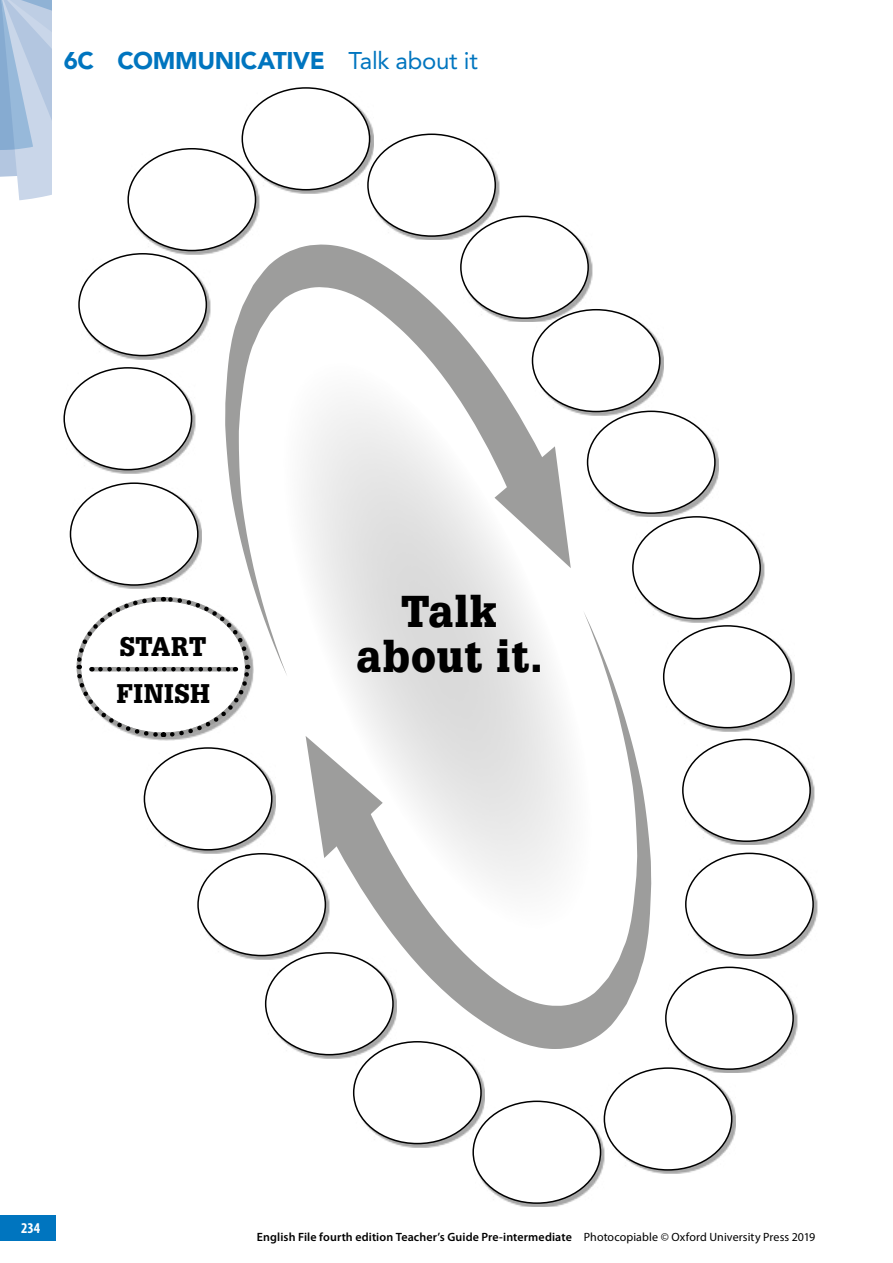
<style>
.page{position:relative;width:893px;height:1263px;background:#fff}
.page>*{position:absolute;margin:0;border:0;box-sizing:border-box;transform-origin:0 0}
.t1{font:900 43.5px/45px "Glypha LT Std";letter-spacing:.03em;color:#000;text-align:center;scale:.94 1}
.t2{font:900 26.4px/46.3px "Glypha";letter-spacing:.03em;color:#000;scale:.94 1}
.t3{font:900 24px "Avenir LT Std";letter-spacing:-.015em;color:#0075bf}
.t4{font:700 condensed 15px "Myriad Pro";color:#fff}
.t5{font:600 12px "Myriad Pro";letter-spacing:.01em;color:#000}
.s1{font-weight:400}
</style>
<div class="page">
<div style="left:0;top:1215px;width:55px;height:26px;background:#0075bf"></div>
<svg style="left:0;top:0;width:51px;height:200px;background:#b6cae2"></svg>
<div style="left:66px;top:370px;width:129px;height:104px;background:#000;opacity:.35"></div>
<div style="left:64px;top:368px;width:128px;height:102px;background:#fff;border-radius:50%"></div>
<div style="left:63px;top:367px;width:129px;height:103px;border:2px solid #000;border-radius:50%"></div>
<div style="left:73px;top:485px;width:129px;height:104px;background:#000;opacity:.35"></div>
<div style="left:70px;top:483px;width:128px;height:102px;background:#fff;border-radius:50%"></div>
<div style="left:70px;top:482px;width:129px;height:104px;border:2px solid #000;border-radius:50%"></div>
<div style="left:147px;top:750px;width:129px;height:104px;background:#000;opacity:.35"></div>
<div style="left:144px;top:748px;width:128px;height:102px;background:#fff;border-radius:50%"></div>
<div style="left:200px;top:856px;width:129px;height:103px;background:#000;opacity:.35"></div>
<div style="left:198px;top:854px;width:127px;height:101px;background:#fff;border-radius:50%"></div>
<div style="left:268px;top:955px;width:129px;height:104px;background:#000;opacity:.35"></div>
<div style="left:266px;top:953px;width:127px;height:102px;background:#fff;border-radius:50%"></div>
<div style="left:475px;top:1103px;width:129px;height:104px;background:#000;opacity:.35"></div>
<div style="left:473px;top:1101px;width:127px;height:102px;background:#fff;border-radius:50%"></div>
<div style="left:472px;top:1100px;width:129px;height:104px;border:2px solid #000;border-radius:50%"></div>
<div style="left:356px;top:1044px;width:129px;height:103px;background:#000;opacity:.35"></div>
<div style="left:354px;top:1042px;width:127px;height:101px;background:#fff;border-radius:50%"></div>
<div style="left:607px;top:1070px;width:129px;height:104px;background:#000;opacity:.35"></div>
<div style="left:604px;top:1068px;width:128px;height:102px;background:#fff;border-radius:50%"></div>
<svg style="left:265px;top:415px;width:325px;height:534px"></svg>
<div style="left:668px;top:969px;width:129px;height:104px;background:#000;opacity:.35"></div>
<div style="left:666px;top:967px;width:127px;height:102px;background:#fff;border-radius:50%"></div>
<div style="left:665px;top:966px;width:129px;height:104px;border:2px solid #000;border-radius:50%"></div>
<div style="left:688px;top:856px;width:129px;height:103px;background:#000;opacity:.35"></div>
<div style="left:686px;top:853px;width:127px;height:102px;background:#fff;border-radius:50%"></div>
<div style="left:685px;top:853px;width:129px;height:103px;border:2px solid #000;border-radius:50%"></div>
<div style="left:685px;top:742px;width:129px;height:103px;background:#000;opacity:.35"></div>
<div style="left:683px;top:739px;width:127px;height:102px;background:#fff;border-radius:50%"></div>
<div style="left:682px;top:739px;width:129px;height:103px;border:2px solid #000;border-radius:50%"></div>
<div style="left:666px;top:628px;width:129px;height:104px;background:#000;opacity:.35"></div>
<div style="left:664px;top:626px;width:127px;height:102px;background:#fff;border-radius:50%"></div>
<div style="left:663px;top:625px;width:129px;height:103px;border:2px solid #000;border-radius:50%"></div>
<div style="left:635px;top:519px;width:129px;height:104px;background:#000;opacity:.35"></div>
<div style="left:633px;top:517px;width:127px;height:102px;background:#fff;border-radius:50%"></div>
<div style="left:632px;top:516px;width:129px;height:103px;border:2px solid #000;border-radius:50%"></div>
<div style="left:590px;top:414px;width:129px;height:103px;background:#000;opacity:.35"></div>
<div style="left:588px;top:411px;width:127px;height:102px;background:#fff;border-radius:50%"></div>
<div style="left:81px;top:256px;width:129px;height:103px;background:#000;opacity:.35"></div>
<div style="left:79px;top:254px;width:127px;height:102px;background:#fff;border-radius:50%"></div>
<div style="left:78px;top:253px;width:129px;height:103px;border:2px solid #000;border-radius:50%"></div>
<div style="left:130px;top:151px;width:129px;height:103px;background:#000;opacity:.35"></div>
<div style="left:128px;top:149px;width:127px;height:102px;background:#fff;border-radius:50%"></div>
<div style="left:127px;top:148px;width:129px;height:103px;border:2px solid #000;border-radius:50%"></div>
<div style="left:245px;top:90px;width:129px;height:104px;background:#000;opacity:.35"></div>
<div style="left:242px;top:88px;width:128px;height:102px;background:#fff;border-radius:50%"></div>
<div style="left:242px;top:87px;width:128px;height:103px;border:2px solid #000;border-radius:50%"></div>
<div style="left:370px;top:137px;width:129px;height:103px;background:#000;opacity:.35"></div>
<div style="left:368px;top:134px;width:127px;height:102px;background:#fff;border-radius:50%"></div>
<div style="left:367px;top:134px;width:129px;height:103px;border:2px solid #000;border-radius:50%"></div>
<div style="left:463px;top:219px;width:129px;height:103px;background:#000;opacity:.35"></div>
<div style="left:461px;top:216px;width:127px;height:102px;background:#fff;border-radius:50%"></div>
<div style="left:535px;top:312px;width:129px;height:103px;background:#000;opacity:.35"></div>
<div style="left:532px;top:310px;width:128px;height:101px;background:#fff;border-radius:50%"></div>
<svg style="left:76px;top:596px;width:176px;height:143px"></svg>
<svg style="left:225px;top:244px;width:332px;height:433px"></svg>
<svg style="left:494px;top:446px;width:77px;height:122px"></svg>
<svg style="left:321px;top:610px;width:330px;height:439px"></svg>
<svg style="left:306px;top:736px;width:77px;height:122px"></svg>
<h3 class="t3" style="left:64px;top:46px;width:416px">6C COMMUNICATIVE <span class="s1">Talk about it</span></h3>
<h2 class="t2" style="left:116px;top:623px;width:101px">START<br>FINISH</h2>
<h1 class="t1" style="left:357px;top:589px;width:199px">Talk about it.</h1>
<p class="t4" style="left:21px;top:1218px;width:21px">234</p>
<p class="t5" style="left:257px;top:1229px;width:560px">English File fourth edition Teacher’s Guide Pre-intermediate <span class="s1">Photocopiable © Oxford University Press 2019</span></p>
</div>
